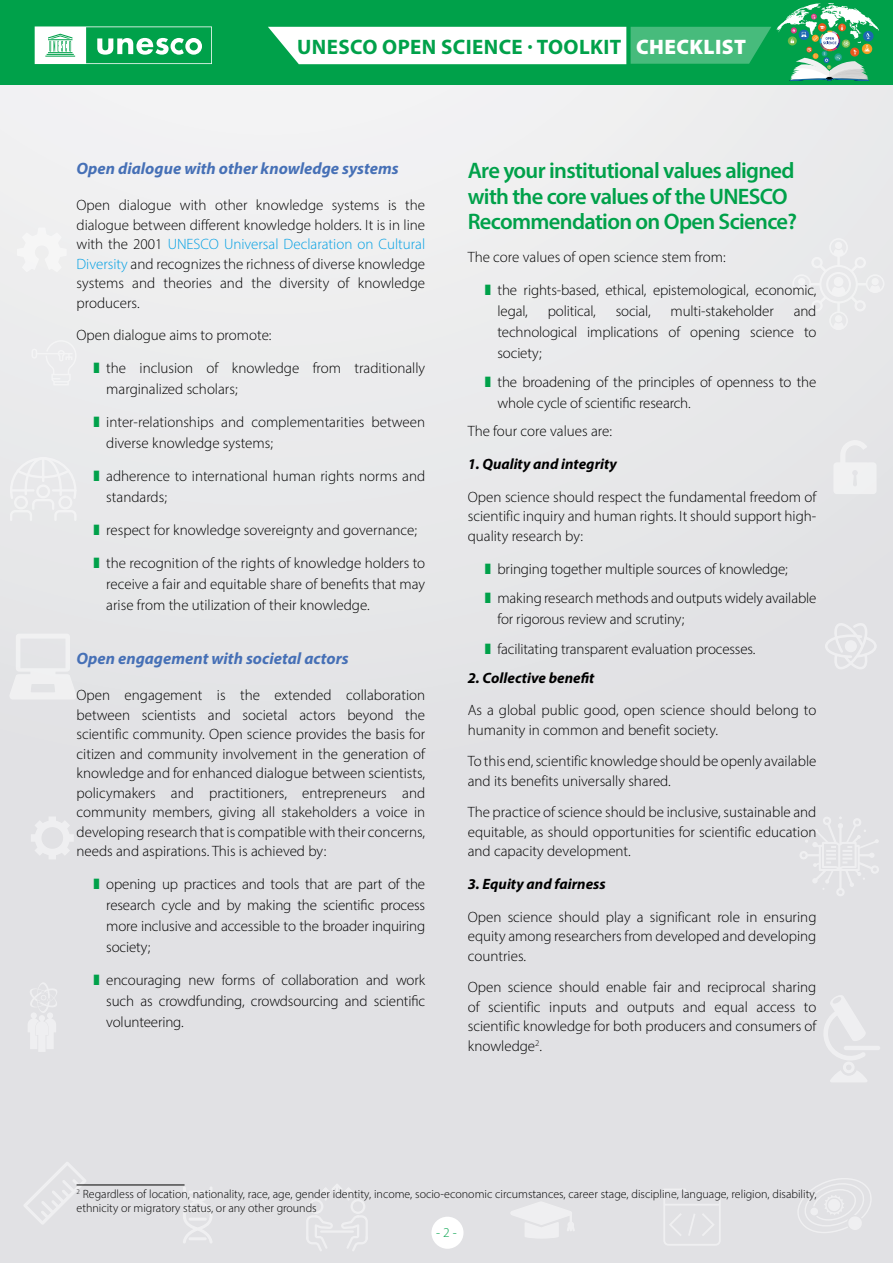
<style>
.page{position:relative;width:893px;height:1263px;background:#fff}
.page>*{position:absolute;margin:0;border:0;box-sizing:border-box;transform-origin:0 0}
.t1{font:600 22.5px/25.5px "Myriad Pro";letter-spacing:-.03em;color:#00a14a}
.t2{font:700 21px "Myriad Pro";letter-spacing:.02em;color:#00a14a}
.t3{font:italic 700 16.5px "Myriad Pro";color:#4670b6}
.t4{font:300 15px/19.5px "Myriad Pro";color:#000;text-align:justify}
.t5{font:italic 700 15px "Myriad Pro";color:#000}
.t6{font:300 13.5px "Myriad Pro";color:#00a14a}
.t7{font:300 12px/13.5px "Myriad Pro";color:#000}
.s1{font-weight:900;color:#fff}
.s2{color:#009fe3}
.s3{color:#00a14a}
</style>
<div class="page">
<div style="left:0;top:0;width:893px;height:1263px;background:linear-gradient(to right,#e7e7e9,#e3e4e6)"></div>
<div style="left:0;top:0;width:893px;height:84px;background:#00a14a"></div>
<svg style="left:35px;top:26px;width:177px;height:38px"></svg>
<svg style="left:825px;top:622px;width:52px;height:47px"></svg>
<div style="left:845px;top:640px;width:12px;height:12px;background:#efeff1;border-radius:50%"></div>
<svg style="left:183px;top:1186px;width:30px;height:57px"></svg>
<hr style="left:189px;top:1190px;width:18px;height:3px;background:#fff">
<hr style="left:189px;top:1237px;width:18px;height:3px;background:#fff">
<hr style="left:189px;top:1209px;width:18px;height:3px;background:#fff">
<hr style="left:189px;top:1217px;width:18px;height:3px;background:#fff">
<svg style="left:31px;top:816px;width:43px;height:43px"></svg>
<svg style="left:510px;top:1201px;width:65px;height:37px"></svg>
<svg style="left:9px;top:634px;width:68px;height:65px"></svg>
<svg style="left:794px;top:1178px;width:79px;height:55px;background:#e4e4e6"></svg>
<svg style="left:32px;top:340px;width:45px;height:45px"></svg>
<svg style="left:23px;top:1161px;width:64px;height:64px;background:#e3e3e5"></svg>
<svg style="left:833px;top:440px;width:43px;height:54px"></svg>
<div style="left:28px;top:982px;width:30px;height:70px;background:#e8e8ea"></div>
<svg style="left:663px;top:1188px;width:58px;height:58px;background:#e3e3e6"></svg>
<div style="left:17px;top:227px;width:50px;height:45px;background:#f4f4f4"></div>
<svg style="left:10px;top:457px;width:67px;height:64px"></svg>
<hr style="left:52px;top:489px;width:24px;height:3px;background:#fff">
<hr style="left:10px;top:489px;width:24px;height:3px;background:#fff">
<hr style="left:42px;top:457px;width:2px;height:25px;background:#fff">
<svg style="left:306px;top:1184px;width:62px;height:67px;background:#e4e4e6"></svg>
<svg style="left:792px;top:238px;width:92px;height:92px"></svg>
<div style="left:835px;top:315px;width:7px;height:7px;background:#f2f3f3;border-radius:50%"></div>
<div style="left:835px;top:242px;width:7px;height:7px;background:#f3f3f4;border-radius:50%"></div>
<svg style="left:798px;top:815px;width:81px;height:83px;background:#e3e3e6"></svg>
<hr style="left:844px;top:1046px;width:36px;height:4px;background:#efeff1;border-radius:2px">
<svg style="left:822px;top:994px;width:45px;height:88px"></svg>
<div style="left:431px;top:1217px;width:32px;height:32px;background:#fff;border-radius:50%"></div>
<svg style="left:268px;top:3px;width:611px;height:78px"></svg>
<hr style="left:77px;top:1185px;width:108px;height:1px;background:#000">
<h2 class="t2" style="left:297px;top:33px;width:450px">UNESCO OPEN SCIENCE · TOOLKIT <span class="s1">CHECKLIST</span></h2>
<p class="t3" style="left:77px;top:158px;width:324px">Open dialogue with other knowledge systems</p>
<p class="t4" style="left:77px;top:196px;width:350px">Open dialogue with other knowledge systems is the dialogue between different knowledge holders. It is in line with the 2001 <span class="s2">UNESCO Universal Declaration on Cultural Diversity</span> and recognizes the richness of diverse knowledge systems and theories and the diversity of knowledge producers.</p>
<p class="t4" style="left:77px;top:325px;width:197px">Open dialogue aims to promote:</p>
<p class="t4" style="left:106px;top:357px;width:320px;line-height:21px;text-indent:-13px"><span class="s3">❚</span> the inclusion of knowledge from traditionally marginalized scholars;</p>
<p class="t4" style="left:106px;top:411px;width:320px;line-height:21px;text-indent:-13px"><span class="s3">❚</span> inter-relationships and complementarities between diverse knowledge systems;</p>
<p class="t4" style="left:106px;top:465px;width:320px;line-height:21px;text-indent:-13px"><span class="s3">❚</span> adherence to international human rights norms and standards;</p>
<p class="t4" style="left:94px;top:520px;width:325px"><span class="s3">❚</span> respect for knowledge sovereignty and governance;</p>
<p class="t4" style="left:106px;top:552px;width:320px;line-height:21px;text-indent:-13px"><span class="s3">❚</span> the recognition of the rights of knowledge holders to receive a fair and equitable share of benefits that may arise from the utilization of their knowledge.</p>
<p class="t3" style="left:77px;top:647px;width:274px">Open engagement with societal actors</p>
<p class="t4" style="left:77px;top:685px;width:350px">Open engagement is the extended collaboration between scientists and societal actors beyond the scientific community. Open science provides the basis for citizen and community involvement in the generation of knowledge and for enhanced dialogue between scientists, policymakers and practitioners, entrepreneurs and community members, giving all stakeholders a voice in developing research that is compatible with their concerns, needs and aspirations. This is achieved by:</p>
<p class="t4" style="left:106px;top:874px;width:320px;line-height:21px;text-indent:-13px"><span class="s3">❚</span> opening up practices and tools that are part of the research cycle and by making the scientific process more inclusive and accessible to the broader inquiring society;</p>
<p class="t4" style="left:106px;top:970px;width:320px;line-height:21px;text-indent:-13px"><span class="s3">❚</span> encouraging new forms of collaboration and work such as crowdfunding, crowdsourcing and scientific volunteering.</p>
<h1 class="t1" style="left:468px;top:158px;width:331px">Are your institutional values aligned with the core values of the UNESCO<br>Recommendation on Open Science?</h1>
<p class="t4" style="left:468px;top:247px;width:259px">The core values of open science stem from:</p>
<p class="t4" style="left:497px;top:279px;width:320px;line-height:21px;text-indent:-13px"><span class="s3">❚</span> the rights-based, ethical, epistemological, economic, legal,</p>
<p class="t4" style="left:497px;top:300px;width:320px;line-height:21px;text-indent:296px">and technological implications of opening science to society;</p>
<p class="t4" style="left:497px;top:372px;width:320px;line-height:21px;text-indent:-13px"><span class="s3">❚</span> the broadening of the principles of openness to the whole cycle of scientific research.</p>
<p class="t4" style="left:468px;top:421px;width:146px">The four core values are:</p>
<p class="t5" style="left:468px;top:454px;width:151px">1. Quality and integrity</p>
<p class="t4" style="left:468px;top:487px;width:350px">Open science should respect the fundamental freedom of scientific inquiry and human rights. It should support high&shy;quality research by:</p>
<p class="t4" style="left:485px;top:554px;width:333px;line-height:29.5px"><span class="s3">❚</span> bringing together multiple sources of knowledge;<br><span class="s3">❚</span> making research methods and outputs widely available</p>
<p class="t4" style="left:485px;top:604px;width:272px;line-height:29.5px;text-indent:13px">for rigorous review and scrutiny;<br><span class="s3">❚</span> facilitating transparent evaluation processes.</p>
<p class="t5" style="left:468px;top:668px;width:128px">2. Collective benefit</p>
<p class="t4" style="left:468px;top:700px;width:350px">As a global public good, open science should belong to humanity in common and benefit society.</p>
<p class="t4" style="left:468px;top:751px;width:350px">To this end, scientific knowledge should be openly available and its benefits universally shared.</p>
<p class="t4" style="left:468px;top:802px;width:350px">The practice of science should be inclusive, sustainable and equitable, as should opportunities for scientific education and capacity development.</p>
<p class="t5" style="left:468px;top:874px;width:139px">3. Equity and fairness</p>
<p class="t4" style="left:468px;top:907px;width:350px">Open science should play a significant role in ensuring equity among researchers from developed and developing countries.</p>
<p class="t4" style="left:468px;top:977px;width:350px">Open science should enable fair and reciprocal sharing of scientific inputs and outputs and equal access to scientific knowledge for both producers and consumers of knowledge<sup>2</sup>.</p>
<p class="t4" style="left:548px;top:301px;width:50px">political,</p>
<p class="t4" style="left:616px;top:301px;width:36px">social,</p>
<p class="t4" style="left:671px;top:301px;width:105px">multi-stakeholder</p>
<p class="t7" style="left:77px;top:1187px;width:741px"><sup>2</sup> Regardless of location, nationality, race, age, gender identity, income, socio-economic circumstances, career stage, discipline, language, religion, disability, ethnicity or migratory status, or any other grounds</p>
<p class="t6" style="left:436px;top:1224px;width:22px">- 2 -</p>
</div>
